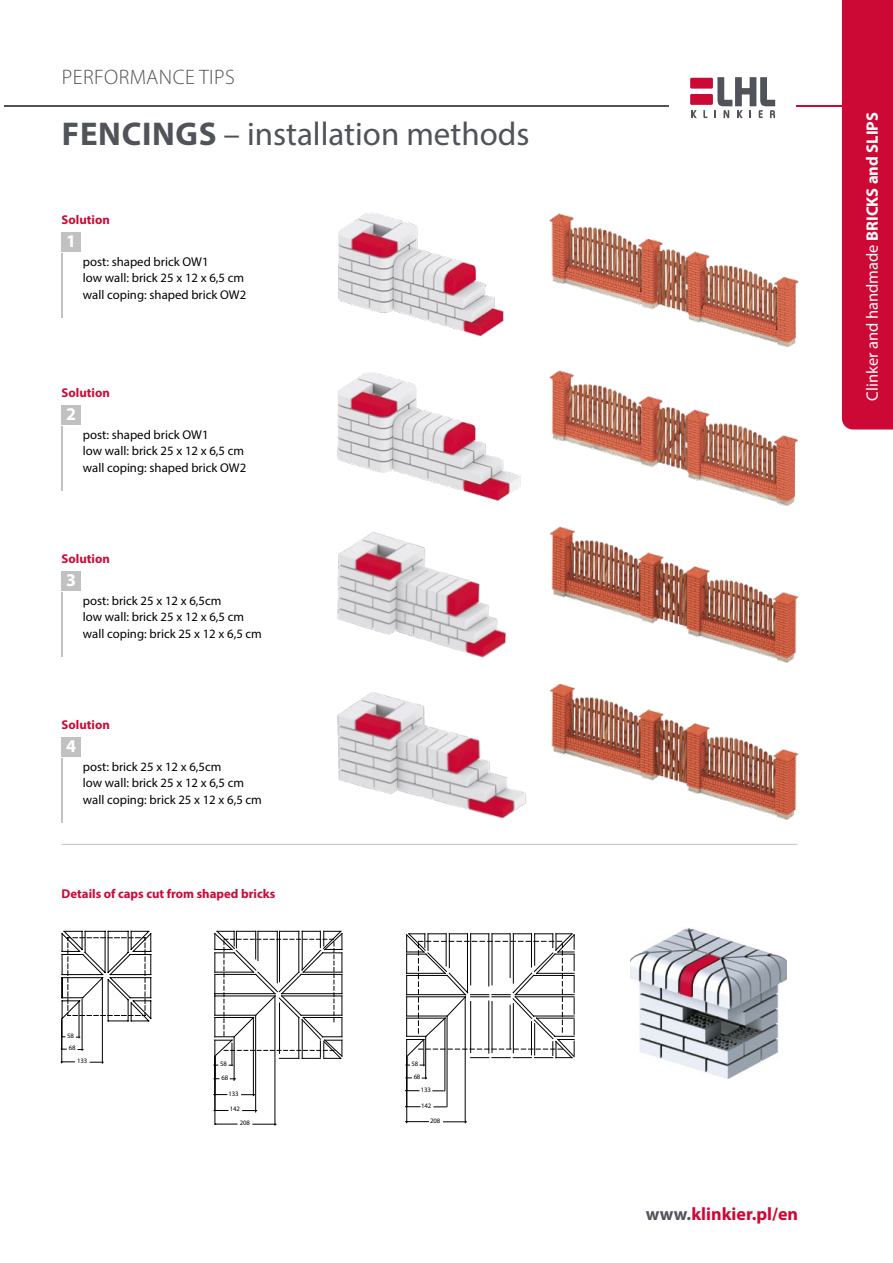
<style>
.page{position:relative;width:893px;height:1263px;background:#fff}
.page>*{position:absolute;margin:0;border:0;box-sizing:border-box;transform-origin:0 0}
.t1{font:33px "Myriad Pro";color:#50535a}
.t2{font:300 21px "Myriad Pro";letter-spacing:.02em;color:#525251}
.t3{font:700 18px "Myriad Pro";color:#cc0935}
.t4{font:700 18px "Myriad Pro";color:#fff}
.t5{font:16.5px "Myriad Pro";color:#fff}
.t6{font:12.75px/16.5px "Myriad Pro";color:#000}
.t7{font:700 12.75px "Myriad Pro";color:#cc0935}
.t8{font:6.75px/12.5px "Myriad Pro";letter-spacing:-.02em;color:#000}
.s1{font-weight:700}
.s2{color:#50535a}
</style>
<div class="page">
<hr style="left:796px;top:105px;width:97px;height:1px;background:#cc0935">
<hr style="left:4px;top:105px;width:665px;height:1px;background:#525251">
<svg style="left:691px;top:110px;width:6px;height:8px"></svg>
<svg style="left:703px;top:110px;width:4px;height:8px"></svg>
<svg style="left:714px;top:77px;width:61px;height:41px"></svg>
<div style="left:690px;top:94px;width:23px;height:11px;background:#cc0935;border-radius:2px"></div>
<div style="left:690px;top:78px;width:23px;height:11px;background:#cc0935;border-radius:2px"></div>
<div style="left:842px;top:0;width:51px;height:430px;background:#cc0935"></div>
<hr style="left:62px;top:758px;width:1px;height:64px;background:#c1c1c1">
<div style="left:62px;top:737px;width:19px;height:19px;background:#c1c1c1"></div>
<hr style="left:62px;top:592px;width:1px;height:64px;background:#c1c1c1">
<div style="left:62px;top:571px;width:19px;height:19px;background:#c1c1c1"></div>
<hr style="left:62px;top:426px;width:1px;height:64px;background:#c1c1c1">
<div style="left:62px;top:405px;width:19px;height:19px;background:#c1c1c1"></div>
<hr style="left:62px;top:253px;width:1px;height:64px;background:#c1c1c1">
<div style="left:62px;top:232px;width:19px;height:19px;background:#c1c1c1"></div>
<hr style="left:82px;top:998px;width:1px;height:53px;background:#000">
<svg style="left:90px;top:1062px;width:14px;height:1px"></svg>
<svg style="left:61px;top:930px;width:91px;height:108px"></svg>
<hr style="left:62px;top:1019px;width:1px;height:44px;background:#000">
<hr style="left:102px;top:978px;width:1px;height:86px;background:#000">
<svg style="left:61px;top:1061px;width:14px;height:1px"></svg>
<hr style="left:234px;top:1037px;width:1px;height:44px;background:#000">
<svg style="left:213px;top:930px;width:130px;height:149px"></svg>
<hr style="left:253px;top:1017px;width:1px;height:79px;background:#000">
<svg style="left:213px;top:1094px;width:14px;height:1px"></svg>
<svg style="left:241px;top:1094px;width:14px;height:1px"></svg>
<hr style="left:255px;top:1015px;width:1px;height:97px;background:#000">
<svg style="left:213px;top:1110px;width:15px;height:1px"></svg>
<svg style="left:242px;top:1110px;width:15px;height:1px"></svg>
<hr style="left:215px;top:1056px;width:1px;height:68px;background:#000">
<hr style="left:275px;top:996px;width:1px;height:130px;background:#000">
<svg style="left:215px;top:1124px;width:23px;height:1px"></svg>
<svg style="left:252px;top:1124px;width:23px;height:1px"></svg>
<svg style="left:405px;top:933px;width:170px;height:133px"></svg>
<hr style="left:425px;top:1036px;width:1px;height:43px;background:#000">
<hr style="left:445px;top:1018px;width:1px;height:73px;background:#000">
<svg style="left:405px;top:1090px;width:14px;height:1px"></svg>
<svg style="left:432px;top:1090px;width:13px;height:1px"></svg>
<hr style="left:447px;top:1016px;width:1px;height:91px;background:#000">
<svg style="left:405px;top:1106px;width:16px;height:1px"></svg>
<svg style="left:433px;top:1106px;width:14px;height:1px"></svg>
<hr style="left:406px;top:1057px;width:1px;height:66px;background:#000">
<hr style="left:465px;top:997px;width:1px;height:126px;background:#000">
<svg style="left:405px;top:1121px;width:24px;height:1px"></svg>
<svg style="left:443px;top:1121px;width:24px;height:1px"></svg>
<img style="left:630px;top:928px;width:157px;height:151px">
<img style="left:549px;top:370px;width:249px;height:136px">
<img style="left:337px;top:372px;width:184px;height:129px">
<img style="left:550px;top:526px;width:249px;height:137px">
<img style="left:337px;top:532px;width:170px;height:126px">
<img style="left:550px;top:683px;width:249px;height:137px">
<img style="left:337px;top:692px;width:189px;height:127px">
<img style="left:549px;top:213px;width:250px;height:134px">
<img style="left:338px;top:213px;width:166px;height:124px">
<hr style="left:62px;top:844px;width:735px;height:1px;background:#c1c1c1">
<h2 class="t2" style="left:62px;top:65px;width:174px">PERFORMANCE TIPS</h2>
<h1 class="t1" style="left:62px;top:114px;width:469px"><span class="s1">FENCINGS</span> – installation methods</h1>
<p class="t7" style="left:62px;top:212px;width:50px">Solution</p>
<p class="t6" style="left:83px;top:253px;width:165px">post: shaped brick OW1<br>low wall: brick 25 x 12 x 6,5 cm wall coping: shaped brick OW2</p>
<h3 class="t4" style="left:66px;top:229px;width:11px">1</h3>
<p class="t7" style="left:62px;top:385px;width:50px">Solution</p>
<p class="t6" style="left:83px;top:426px;width:165px">post: shaped brick OW1<br>low wall: brick 25 x 12 x 6,5 cm wall coping: shaped brick OW2</p>
<h3 class="t4" style="left:66px;top:402px;width:11px">2</h3>
<p class="t7" style="left:62px;top:551px;width:50px">Solution</p>
<p class="t6" style="left:83px;top:592px;width:181px">post: brick 25 x 12 x 6,5cm<br>low wall: brick 25 x 12 x 6,5 cm wall coping: brick 25 x 12 x 6,5 cm</p>
<h3 class="t4" style="left:66px;top:568px;width:11px">3</h3>
<p class="t7" style="left:62px;top:716px;width:50px">Solution</p>
<p class="t6" style="left:83px;top:758px;width:181px">post: brick 25 x 12 x 6,5cm<br>low wall: brick 25 x 12 x 6,5 cm wall coping: brick 25 x 12 x 6,5 cm</p>
<h3 class="t4" style="left:66px;top:734px;width:11px">4</h3>
<p class="t7" style="left:62px;top:885px;width:215px">Details of caps cut from shaped bricks</p>
<p class="t8" style="left:67px;top:1029px;width:10px">58<br>68</p>
<p class="t8" style="left:77px;top:1054px;width:12px">133</p>
<p class="t8" style="left:220px;top:1056px;width:10px;line-height:14.2px">58<br>68</p>
<p class="t8" style="left:229px;top:1087px;width:12px">133</p>
<p class="t8" style="left:240px;top:1102px;width:12px;line-height:13.6px;text-indent:-10px">142<br>208</p>
<p class="t8" style="left:411px;top:1057px;width:10px;line-height:12.9px;text-align:center">58<br>68</p>
<p class="t8" style="left:421px;top:1083px;width:12px">133</p>
<p class="t8" style="left:421px;top:1099px;width:12px">142</p>
<p class="t8" style="left:430px;top:1114px;width:12px">208</p>
<p class="t5" style="left:862px;top:401px;width:290px;rotate:-90deg">Clinker and handmade <span class="s1">BRICKS and SLIPS</span></p>
<h3 class="t3" style="left:646px;top:1202px;width:154px"><span class="s2">www.</span>klinkier.pl/en</h3>
</div>
